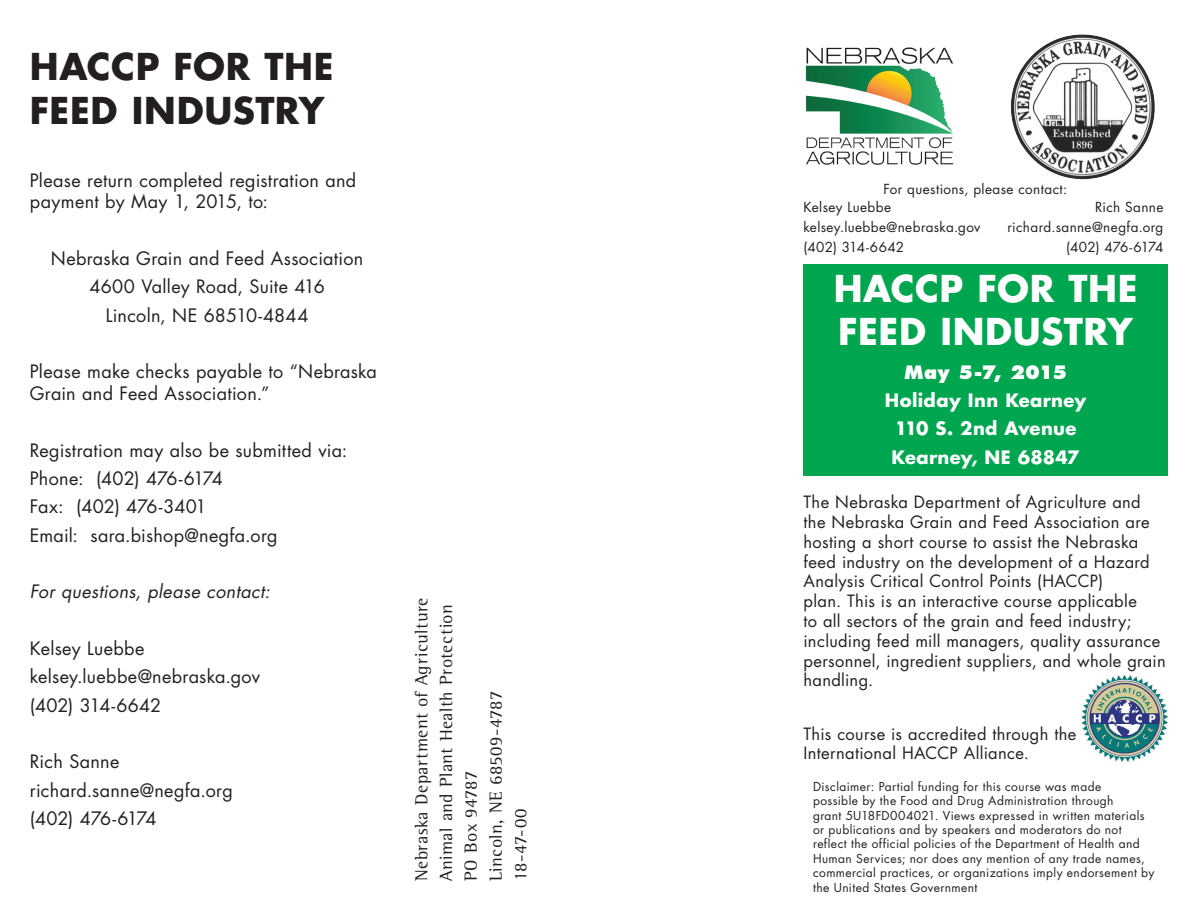
<style>
.page{position:relative;width:1188px;height:918px;background:#fff}
.page>*{position:absolute;margin:0;border:0;box-sizing:border-box;transform-origin:0 0}
.t1{font:700 36px/42.8px "Futura Std";letter-spacing:.015em;color:#fff}
.t2{font:700 36px/43.2px "Futura Std";letter-spacing:.015em;color:#231f20}
.t3{font:18px/28.3px "Futura Std";letter-spacing:.015em;color:#231f20}
.t4{font:18px/24.8px "Rotis Semi Serif Std";letter-spacing:.025em;color:#231f20}
.t5{font:700 18px/28.3px "Futura Std";letter-spacing:.015em;color:#fff;text-align:center}
.t6{font:italic 18px "Futura Std";letter-spacing:.02em;color:#231f20}
.t7{font:800 18px "Futura Std";letter-spacing:.01em;color:#fff}
.t8{font:16.5px/19.8px "Futura Std";letter-spacing:.02em;color:#231f20}
.t9{font:13.5px/20.2px "Futura Std";letter-spacing:.03em;color:#231f20}
.t10{font:12px/14.4px "Futura Std";letter-spacing:.035em;color:#231f20}
</style>
<div class="page">
<div style="left:804px;top:264px;width:364px;height:212px;background:#00a54f"></div>
<img style="left:805px;top:47px;width:149px;height:118px">
<img style="left:1010px;top:34px;width:145px;height:146px">
<img style="left:1082px;top:676px;width:86px;height:86px">
<h1 class="t2" style="left:30px;top:45px;width:305px">HACCP FOR THE<br>FEED INDUSTRY</h1>
<p class="t3" style="left:30px;top:169px;width:328px;line-height:21.6px">Please return completed registration and payment by May 1, 2015, to:</p>
<p class="t3" style="left:51px;top:244px;width:314px;text-align:center">Nebraska Grain and Feed Association<br>4600 Valley Road, Suite 416<br>Lincoln, NE 68510-4844</p>
<p class="t3" style="left:30px;top:361px;width:349px;line-height:21.6px">Please make checks payable to “Nebraska<br>Grain and Feed Association.”</p>
<p class="t3" style="left:30px;top:436px;width:319px">Registration may also be submitted via:<br>Phone: (402) 476-6174<br>Fax: (402) 476-3401<br>Email: sara.bishop@negfa.org</p>
<p class="t6" style="left:30px;top:580px;width:242px">For questions, please contact:</p>
<p class="t3" style="left:30px;top:634px;width:232px">Kelsey Luebbe kelsey.luebbe@nebraska.gov (402) 314-6642</p>
<p class="t3" style="left:30px;top:748px;width:204px">Rich Sanne richard.sanne@negfa.org (402) 476-6174</p>
<p class="t4" style="left:409px;top:881px;width:285px;rotate:-90deg">Nebraska Department of Agriculture<br>Animal and Plant Health Protection<br>PO Box 94787<br>Lincoln, NE 68509-4787<br>18-47-00</p>
<p class="t9" style="left:883px;top:179px;width:185px">For questions, please contact:</p>
<p class="t9" style="left:804px;top:197px;width:179px">Kelsey Luebbe kelsey.luebbe@nebraska.gov (402) 314-6642</p>
<p class="t9" style="left:1007px;top:197px;width:157px;text-align:right">Rich Sanne richard.sanne@negfa.org (402) 476-6174</p>
<h1 class="t1" style="left:834px;top:267px;width:305px">HACCP FOR THE<br>FEED INDUSTRY</h1>
<p class="t7" style="left:904px;top:361px;width:164px">May 5-7, 2015</p>
<p class="t5" style="left:885px;top:386px;width:203px">Holiday Inn Kearney<br>110 S. 2nd Avenue<br>Kearney, NE 68847</p>
<p class="t8" style="left:804px;top:493px;width:364px">The Nebraska Department of Agriculture and the Nebraska Grain and Feed Association are hosting a short course to assist the Nebraska feed industry on the development of a Hazard Analysis Critical Control Points (HACCP)<br>plan. This is an interactive course applicable<br>to all sectors of the grain and feed industry; including feed mill managers, quality assurance personnel, ingredient suppliers, and whole grain handling.</p>
<p class="t8" style="left:804px;top:724px;width:274px">This course is accredited through the<br>International HACCP Alliance.</p>
<p class="t10" style="left:813px;top:779px;width:343px">Disclaimer: Partial funding for this course was made<br>possible by the Food and Drug Administration through<br>grant 5U18FD004021. Views expressed in written materials or publications and by speakers and moderators do not reflect the official policies of the Department of Health and Human Services; nor does any mention of any trade names, commercial practices, or organizations imply endorsement by the United States Government</p>
</div>
